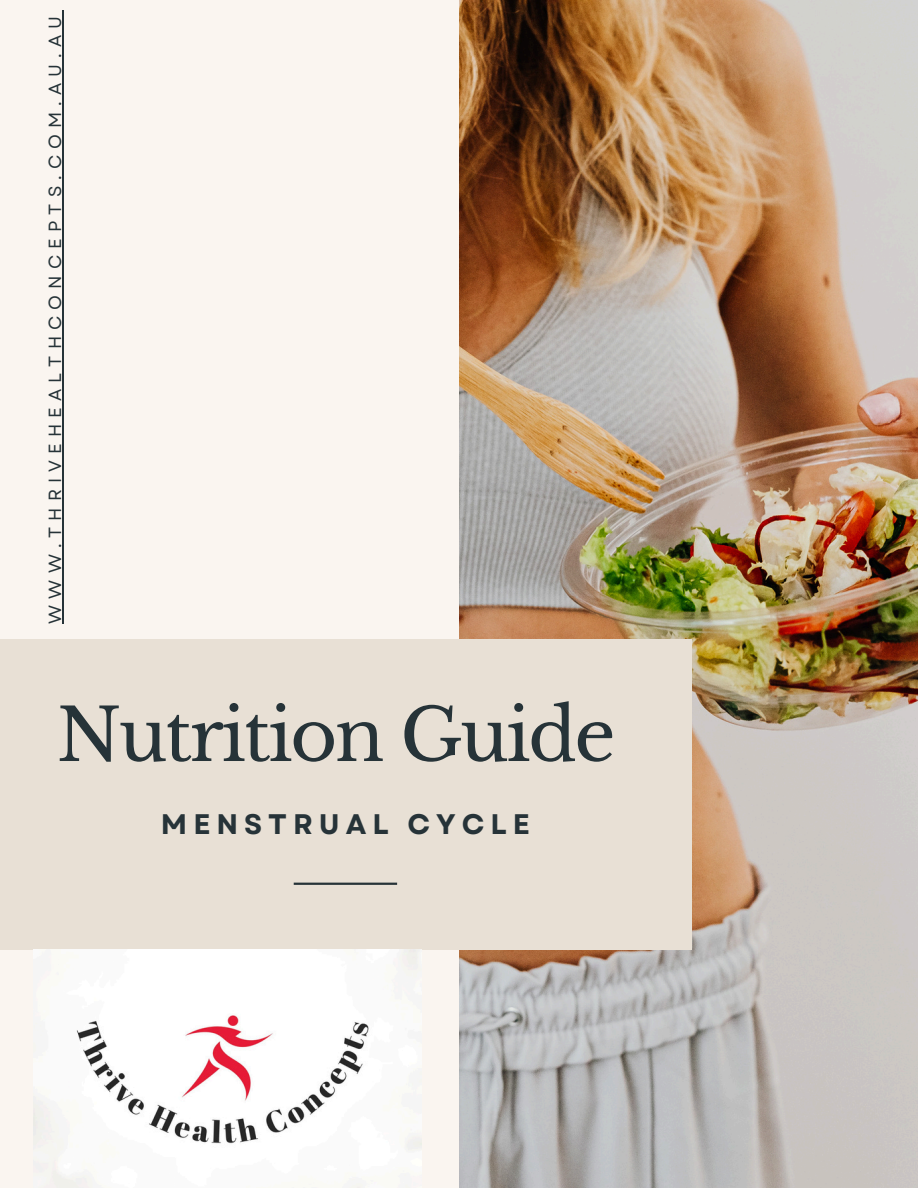
<style>
.page{position:relative;width:918px;height:1188px;background:#faf5f0}
.page>*{position:absolute;margin:0;border:0;box-sizing:border-box;transform-origin:0 0}
.t1{font:72.15px "Libre Baskerville";letter-spacing:-.035em;color:#263338}
.t2{font:700 28.2px "Garet";letter-spacing:.21em;color:#263338}
.t3{font:17.7px "Garet";letter-spacing:.345em;color:#263338}
</style>
<div class="page">
<img style="left:459px;top:0;width:459px;height:1188px">
<div style="left:0;top:639px;width:691px;height:311px;background:#e8e0d5"></div>
<hr style="left:294px;top:883px;width:103px;height:2px;background:#263338">
<img style="left:34px;top:950px;width:388px;height:238px">
<hr style="left:62px;top:10px;width:1px;height:614px;background:#263338">
<p class="t3" style="left:42px;top:624px;width:609px;rotate:-90deg">WWW.THRIVEHEALTHCONCEPTS.COM.AU.AU</p>
<h1 class="t1" style="left:56px;top:691px;width:561px">Nutrition Guide</h1>
<h2 class="t2" style="left:161px;top:803px;width:370px">MENSTRUAL CYCLE</h2>
</div>
